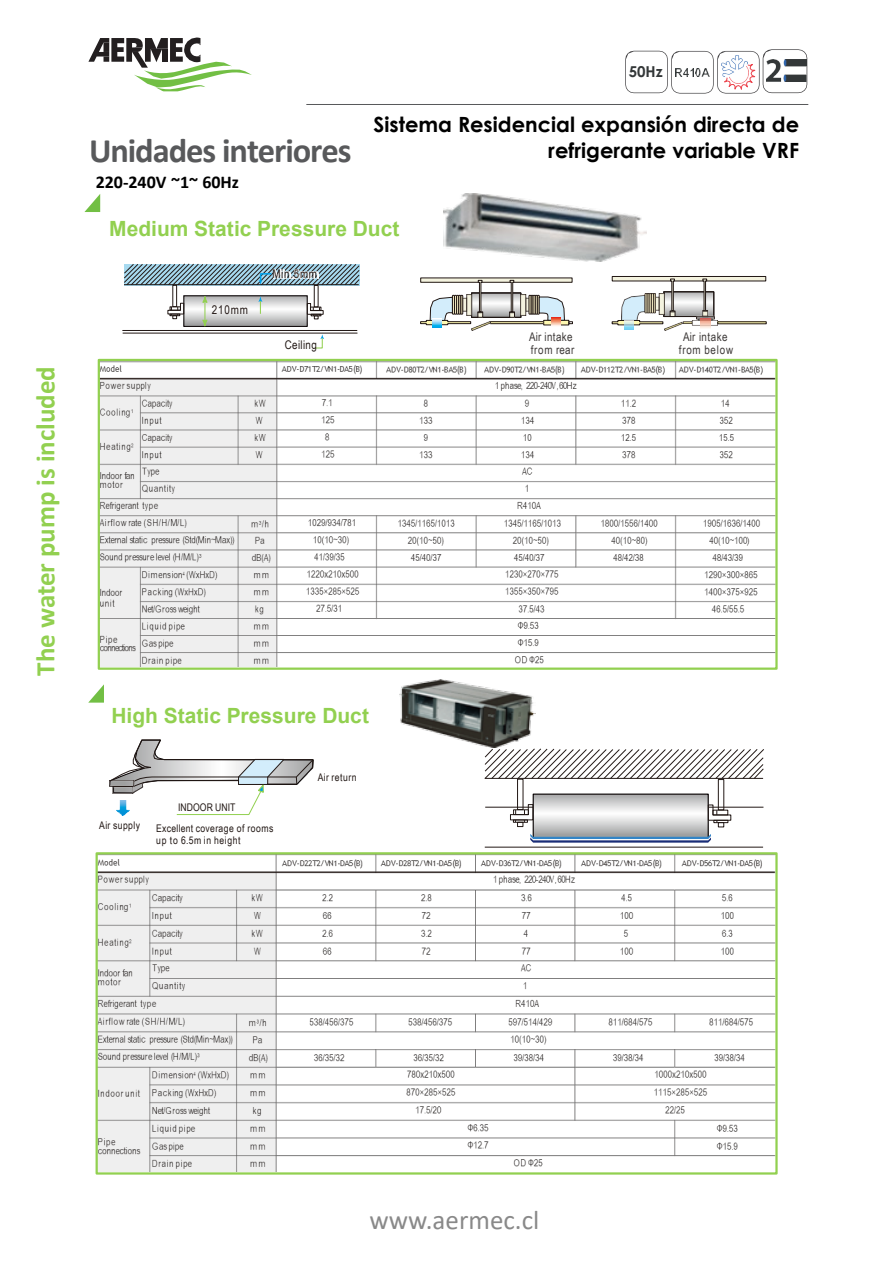
<style>
.page{position:relative;width:893px;height:1263px;background:#fff}
.page>*{position:absolute;margin:0;border:0;box-sizing:border-box;transform-origin:0 0}
.t1{font:700 34.5px "Calibri";letter-spacing:-.03em;color:#58595b}
.t2{font:700 27px "Calibri";color:#92d050}
.t3{font:27px "Calibri";color:#898989}
.t4{font:700 21px/25.2px "Century Gothic";color:#000;text-align:right}
.t5{font:700 21px "Arial";color:#92d050}
.t6{font:700 18px "Calibri";color:#000}
.t7{font:700 15px "Century Gothic";color:#333738}
.t8{font:12px/13.5px "Arial Narrow";letter-spacing:.035em;color:#3e3a39}
.t9{font:12px "Arial Narrow";letter-spacing:.06em;color:#221815}
.t10{font:12px "Arial Narrow";letter-spacing:.03em;color:#221815}
.t11{font:10.5px/12px "Arial Narrow";letter-spacing:.035em;color:#221815}
.t12{font:10.5px "Arial Narrow";letter-spacing:.005em;color:#221815}
</style>
<div class="page">
<img style="left:98px;top:855px;width:676px;height:317px">
<div style="left:95px;top:852px;width:682px;height:323px;border:2px solid #92d050"></div>
<svg style="left:109px;top:739px;width:205px;height:76px"></svg>
<img style="left:116px;top:800px;width:14px;height:16px">
<div style="left:172px;top:285px;width:5px;height:22px;border:1px solid #221815"></div>
<div style="left:183px;top:295px;width:124px;height:32px;border:1px solid #060001"></div>
<svg style="left:202px;top:295px;width:6px;height:32px"></svg>
<svg style="left:258px;top:296px;width:4px;height:18px"></svg>
<svg style="left:167px;top:302px;width:17px;height:17px"></svg>
<div style="left:314px;top:285px;width:4px;height:22px;border:1px solid #221815"></div>
<svg style="left:306px;top:303px;width:18px;height:16px"></svg>
<svg style="left:124px;top:263px;width:236px;height:23px;background:#85a5b4"></svg>
<hr style="left:124px;top:284px;width:235px;height:1px;background:#221815">
<img style="left:273px;top:269px;width:46px;height:10px">
<hr style="left:122px;top:330px;width:235px;height:1px;background:#221815">
<hr style="left:123px;top:333px;width:234px;height:1px;background:#221815">
<svg style="left:315px;top:334px;width:9px;height:15px"></svg>
<svg style="left:88px;top:38px;width:164px;height:53px"></svg>
<hr style="left:306px;top:104px;width:502px;height:1px;background:#58595b">
<svg style="left:625px;top:49px;width:182px;height:45px"></svg>
<img style="left:766px;top:60px;width:40px;height:21px">
<svg style="left:84px;top:194px;width:16px;height:18px"></svg>
<img style="left:443px;top:194px;width:203px;height:67px">
<img style="left:473px;top:295px;width:46px;height:21px">
<div style="left:471px;top:293px;width:50px;height:25px;border:1px solid #221815"></div>
<img style="left:471px;top:295px;width:1px;height:21px">
<img style="left:520px;top:295px;width:8px;height:21px">
<div style="left:490px;top:321px;width:54px;height:3px;border:1px solid #221815"></div>
<svg style="left:420px;top:295px;width:51px;height:33px"></svg>
<svg style="left:528px;top:295px;width:44px;height:31px"></svg>
<img style="left:472px;top:322px;width:18px;height:9px">
<hr style="left:420px;top:278px;width:152px;height:4px;background:#f4f3df">
<div style="left:420px;top:278px;width:152px;height:5px;border:1px solid #221815"></div>
<svg style="left:477px;top:280px;width:6px;height:38px"></svg>
<svg style="left:509px;top:280px;width:6px;height:38px"></svg>
<img style="left:665px;top:293px;width:47px;height:22px">
<div style="left:663px;top:291px;width:51px;height:26px;border:1px solid #221815"></div>
<img style="left:654px;top:293px;width:10px;height:22px">
<img style="left:621px;top:294px;width:34px;height:26px">
<div style="left:612px;top:276px;width:153px;height:5px;background:#f4f3df"></div>
<div style="left:612px;top:276px;width:154px;height:5px;border:1px solid #221815"></div>
<svg style="left:669px;top:278px;width:6px;height:39px"></svg>
<svg style="left:702px;top:278px;width:5px;height:33px"></svg>
<img style="left:696px;top:311px;width:18px;height:9px">
<svg style="left:611px;top:320px;width:52px;height:10px"></svg>
<img style="left:664px;top:320px;width:54px;height:11px">
<div style="left:717px;top:321px;width:49px;height:3px;border:1px solid #221815"></div>
<svg style="left:701px;top:319px;width:9px;height:9px"></svg>
<svg style="left:88px;top:684px;width:16px;height:19px"></svg>
<hr style="left:485px;top:847px;width:278px;height:1px;background:#221815">
<hr style="left:485px;top:807px;width:48px;height:1px;background:#221815">
<hr style="left:708px;top:807px;width:55px;height:1px;background:#221815">
<div style="left:532px;top:794px;width:176px;height:44px;border:1px solid #060001"></div>
<svg style="left:530px;top:834px;width:181px;height:9px;background:#748db1"></svg>
<div style="left:517px;top:779px;width:6px;height:31px;border:1px solid #221815"></div>
<svg style="left:509px;top:804px;width:25px;height:23px"></svg>
<div style="left:718px;top:779px;width:6px;height:31px;border:1px solid #221815"></div>
<svg style="left:707px;top:804px;width:24px;height:23px"></svg>
<svg style="left:484px;top:748px;width:280px;height:32px"></svg>
<img style="left:400px;top:679px;width:135px;height:69px">
<img style="left:101px;top:362px;width:673px;height:305px">
<div style="left:98px;top:359px;width:679px;height:311px;border:2px solid #92d050"></div>
<p class="t2" style="left:26px;top:676px;width:311px;rotate:-90deg">The water pump is included</p>
<h1 class="t1" style="left:89px;top:126px;width:264px">Unidades interiores</h1>
<p class="t6" style="left:96px;top:169px;width:145px">220-240V ~1~ 60Hz</p>
<p class="t7" style="left:628px;top:60px;width:36px">50Hz</p>
<p class="t4" style="left:373px;top:111px;width:427px">Sistema Residencial expansión directa de refrigerante variable VRF</p>
<p class="t5" style="left:109px;top:214px;width:291px">Medium Static Pressure Duct</p>
<p class="t9" style="left:212px;top:300px;width:38px">210mm</p>
<p class="t9" style="left:272px;top:265px;width:46px">Min.5mm</p>
<p class="t10" style="left:285px;top:336px;width:34px">Ceiling</p>
<p class="t5" style="left:111px;top:701px;width:259px">High Static Pressure Duct</p>
<p class="t11" style="left:99px;top:819px;width:42px">Air supply</p>
<p class="t12" style="left:178px;top:800px;width:59px">INDOOR UNIT</p>
<p class="t11" style="left:156px;top:822px;width:119px">Excellent coverage of rooms up to 6.5m in height</p>
<p class="t11" style="left:318px;top:771px;width:40px">Air return</p>
<p class="t8" style="left:529px;top:329px;width:47px">Air intake from rear</p>
<p class="t8" style="left:679px;top:329px;width:56px;text-align:center">Air intake from below</p>
<p class="t3" style="left:369px;top:1201px;width:171px">www.aermec.cl</p>
</div>
